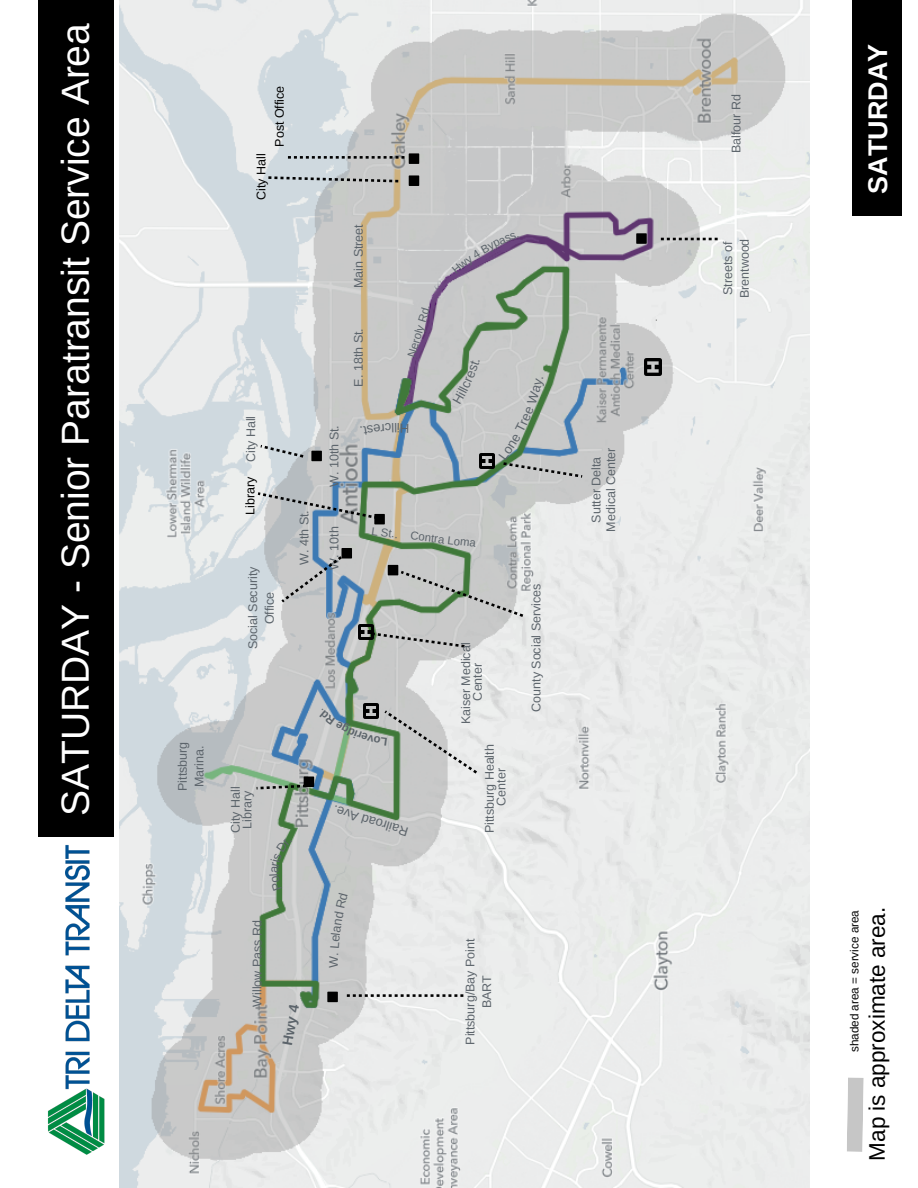
<style>
.page{position:relative;width:918px;height:1188px;background:#fff}
.page>*{position:absolute;margin:0;border:0;box-sizing:border-box;transform-origin:0 0}
.t1{font:39px "Arimo";color:#fff}
.t2{font:700 27px "Arimo";color:#fff}
.t3{font:22.5px "Arimo";color:#000}
.t4{font:700 14.1px "Arimo";color:#5c646b}
.t5{font:12.9px "Arimo";color:#5c646b}
.t6{font:12.45px/16.6px "Arimo";color:#5c646b;text-align:center}
.t7{font:12.45px "Arimo";color:#000}
.t8{font:11.7px "Arimo";color:#000}
.t9{font:11.4px "Arimo";color:#5c646b}
</style>
<div class="page">
<img style="left:48px;top:845px;width:57px;height:310px">
<div style="left:38px;top:0;width:76px;height:837px;background:#000"></div>
<div style="left:852px;top:0;width:50px;height:216px;background:#000"></div>
<svg style="left:847px;top:1077px;width:17px;height:75px"></svg>
<img style="left:120px;top:0;width:689px;height:1188px">
<div style="left:327px;top:992px;width:11px;height:10px;background:#000"></div>
<svg style="left:347px;top:994px;width:116px;height:3px"></svg>
<div style="left:409px;top:175px;width:10px;height:11px;background:#000"></div>
<div style="left:409px;top:153px;width:10px;height:11px;background:#000"></div>
<div style="left:636px;top:233px;width:11px;height:11px;background:#000"></div>
<svg style="left:288px;top:156px;width:117px;height:3px"></svg>
<svg style="left:661px;top:238px;width:57px;height:2px"></svg>
<div style="left:374px;top:514px;width:11px;height:10px;background:#000"></div>
<svg style="left:373px;top:633px;width:92px;height:15px"></svg>
<svg style="left:258px;top:492px;width:120px;height:27px"></svg>
<svg style="left:268px;top:176px;width:130px;height:6px"></svg>
<div style="left:311px;top:451px;width:11px;height:10px;background:#000"></div>
<svg style="left:260px;top:445px;width:43px;height:13px"></svg>
<img style="left:480px;top:453px;width:15px;height:15px">
<img style="left:645px;top:359px;width:16px;height:16px">
<img style="left:359px;top:624px;width:15px;height:15px">
<img style="left:363px;top:703px;width:15px;height:6px">
<div style="left:304px;top:777px;width:10px;height:10px;background:#000"></div>
<svg style="left:257px;top:785px;width:49px;height:4px"></svg>
<div style="left:388px;top:565px;width:10px;height:10px;background:#000"></div>
<svg style="left:401px;top:571px;width:122px;height:46px"></svg>
<div style="left:342px;top:548px;width:10px;height:11px;background:#000"></div>
<svg style="left:281px;top:553px;width:66px;height:49px"></svg>
<svg style="left:319px;top:709px;width:158px;height:65px"></svg>
<svg style="left:499px;top:377px;width:83px;height:101px"></svg>
<svg style="left:269px;top:838px;width:23px;height:53px"></svg>
<svg style="left:329px;top:954px;width:9px;height:14px"></svg>
<svg style="left:330px;top:892px;width:18px;height:56px"></svg>
<svg style="left:452px;top:233px;width:67px;height:40px"></svg>
<svg style="left:452px;top:360px;width:28px;height:44px"></svg>
<svg style="left:360px;top:423px;width:48px;height:12px"></svg>
<h1 class="t1" style="left:54px;top:816px;width:795px;rotate:-90deg">SATURDAY - Senior Paratransit Service Area</h1>
<p class="t6" style="left:174px;top:791px;width:51px;rotate:-90deg">Pittsburg<br>Marina.</p>
<p class="t7" style="left:273px;top:147px;width:63px;rotate:-90deg">Post Office</p>
<p class="t7" style="left:254px;top:200px;width:48px;rotate:-90deg">City Hall</p>
<p class="t6" style="left:243px;top:462px;width:48px;rotate:-90deg">City Hall</p>
<p class="t7" style="left:243px;top:515px;width:40px;rotate:-90deg">Library</p>
<p class="t6" style="left:245px;top:649px;width:84px;rotate:-90deg">Social Security<br>Office</p>
<p class="t6" style="left:296px;top:565px;width:56px;rotate:-90deg">W. 4th St.</p>
<p class="t6" style="left:230px;top:833px;width:48px;line-height:11.4px;rotate:-90deg">City Hall<br>Library</p>
<p class="t6" style="left:350px;top:288px;width:65px;rotate:-90deg">Main Street</p>
<p class="t6" style="left:350px;top:387px;width:60px;rotate:-90deg">E. 18th St.</p>
<p class="t6" style="left:326px;top:487px;width:63px;rotate:-90deg">W. 10th St.</p>
<p class="t9" style="left:405px;top:355px;width:55px;rotate:-73deg">Neroly Rd.</p>
<p class="t5" style="left:400px;top:435px;width:4px;rotate:180deg">i</p>
<p class="t6" style="left:326px;top:570px;width:45px;rotate:-90deg">W. 10th</p>
<p class="t9" style="left:372px;top:524px;width:107px;rotate:7deg">L St.. Contra Loma</p>
<p class="t6" style="left:460px;top:724px;width:83px;line-height:11.4px;rotate:-90deg">Kaiser Medical<br>Center</p>
<p class="t5" style="left:406px;top:839px;width:79px;rotate:-163deg">Railroad Ave.</p>
<p class="t6" style="left:484px;top:833px;width:90px;line-height:11.4px;rotate:-90deg">Pittsburg Health<br>Center</p>
<p class="t6" style="left:528px;top:712px;width:130px;rotate:-90deg">County Social Services</p>
<p class="t6" style="left:249px;top:1007px;width:88px;rotate:-90deg">Willow Pass Rd</p>
<p class="t4" style="left:279px;top:1043px;width:42px;rotate:-80deg">Hwy 4</p>
<p class="t6" style="left:462px;top:1045px;width:108px;rotate:-90deg">Pittsburg/Bay Point<br>BART</p>
<p class="t6" style="left:589px;top:532px;width:86px;line-height:14.5px;rotate:-90deg">Sutter Delta<br>Medical Center</p>
<p class="t6" style="left:728px;top:153px;width:61px;rotate:-90deg">Balfour Rd</p>
<p class="t6" style="left:720px;top:298px;width:61px;text-align:left;rotate:-90deg">Streets of<br>Brentwood</p>
<h2 class="t2" style="left:863px;top:194px;width:151px;rotate:-90deg">SATURDAY</h2>
<p class="t8" style="left:848px;top:1052px;width:144px;rotate:-90deg">shaded area = service area</p>
<h3 class="t3" style="left:864px;top:1161px;width:255px;rotate:-90deg">Map is approximate area.</h3>
</div>
